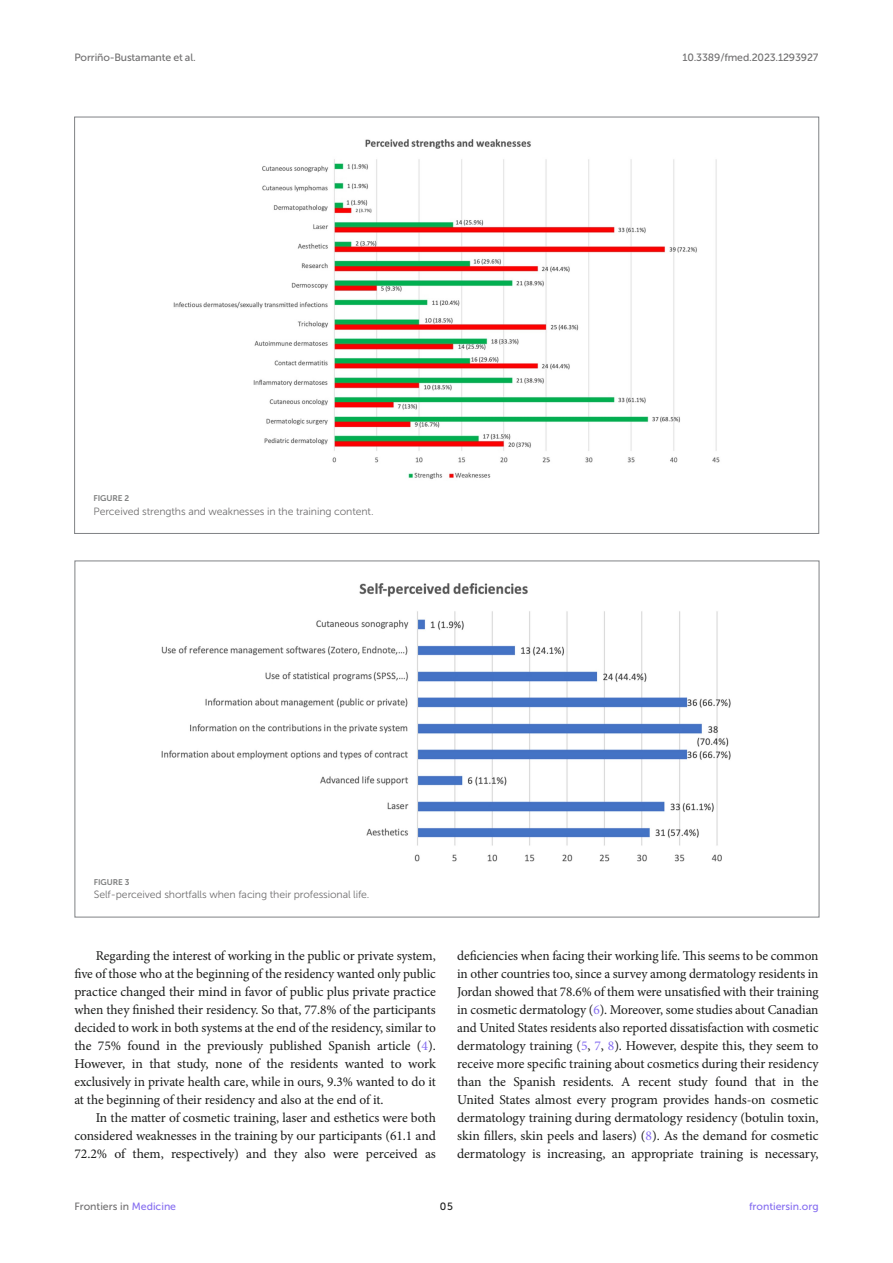
<style>
.page{position:relative;width:893px;height:1263px;background:#fff}
.page>*{position:absolute;margin:0;border:0;box-sizing:border-box;transform-origin:0 0}
.TEXT{font:13.5px/18px "Minion Pro";letter-spacing:-.005em;color:#1b1c1b;text-align:justify}
.FIG_LEG{font:10.5px "Museo Sans 300";letter-spacing:-.01em;color:#706f70}
.t1{font:10.5px "Museo Sans 500";letter-spacing:-.015em;color:#706f70}
.t2{font:10.5px "Museo Sans 500";color:#856df0}
.t3{font:10.5px "Museo Sans 500";color:#1b1c1b}
.FIG_HD{font:8.25px "Museo Sans 700";letter-spacing:-.01em;color:#7e7f7f}
.s1{color:#856df0}
</style>
<div class="page">
<img style="left:173px;top:139px;width:547px;height:340px">
<img style="left:161px;top:583px;width:570px;height:279px">
<p class="t1" style="left:74px;top:51px;width:123px">Porriño-Bustamante et al.</p>
<p class="t1" style="left:682px;top:51px;width:137px">10.3389/fmed.2023.1293927</p>
<p class="FIG_HD" style="left:94px;top:494px;width:37px">FIGURE 2</p>
<p class="FIG_LEG" style="left:94px;top:505px;width:282px">Perceived strengths and weaknesses in the training content.</p>
<p class="FIG_HD" style="left:94px;top:877px;width:37px">FIGURE 3</p>
<p class="FIG_LEG" style="left:94px;top:889px;width:277px">Self-perceived shortfalls when facing their professional life.</p>
<p class="TEXT" style="left:74px;top:947px;width:363px;text-indent:21px">Regarding the interest of working in the public or private system, five of those who at the beginning of the residency wanted only public practice changed their mind in favor of public plus private practice when they finished their residency. So that, 77.8% of the participants decided to work in both systems at the end of the residency, similar to the 75% found in the previously published Spanish article (<span class="s1">4</span>).<br>However, in that study, none of the residents wanted to work exclusively in private health care, while in ours, 9.3% wanted to do it at the beginning of their residency and also at the end of it.</p>
<p class="TEXT" style="left:74px;top:1109px;width:363px;text-indent:21px">In the matter of cosmetic training, laser and esthetics were both considered weaknesses in the training by our participants (61.1 and 72.2% of them, respectively) and they also were perceived as</p>
<p class="TEXT" style="left:457px;top:947px;width:363px">deficiencies when facing their working life. This seems to be common in other countries too, since a survey among dermatology residents in Jordan showed that 78.6% of them were unsatisfied with their training in cosmetic dermatology (<span class="s1">6</span>). Moreover, some studies about Canadian and United States residents also reported dissatisfaction with cosmetic dermatology training (<span class="s1">5</span>, <span class="s1">7</span>, <span class="s1">8</span>). However, despite this, they seem to receive more specific training about cosmetics during their residency than the Spanish residents. A recent study found that in the United States almost every program provides hands-on cosmetic dermatology training during dermatology residency (botulin toxin, skin fillers, skin peels and lasers) (<span class="s1">8</span>). As the demand for cosmetic dermatology is increasing, an appropriate training is necessary,</p>
<p class="t1" style="left:74px;top:1200px;width:103px">Frontiers in <span class="s1">Medicine</span></p>
<p class="t3" style="left:440px;top:1200px;width:14px">05</p>
<p class="t2" style="left:749px;top:1200px;width:71px">frontiersin.org</p>
</div>
